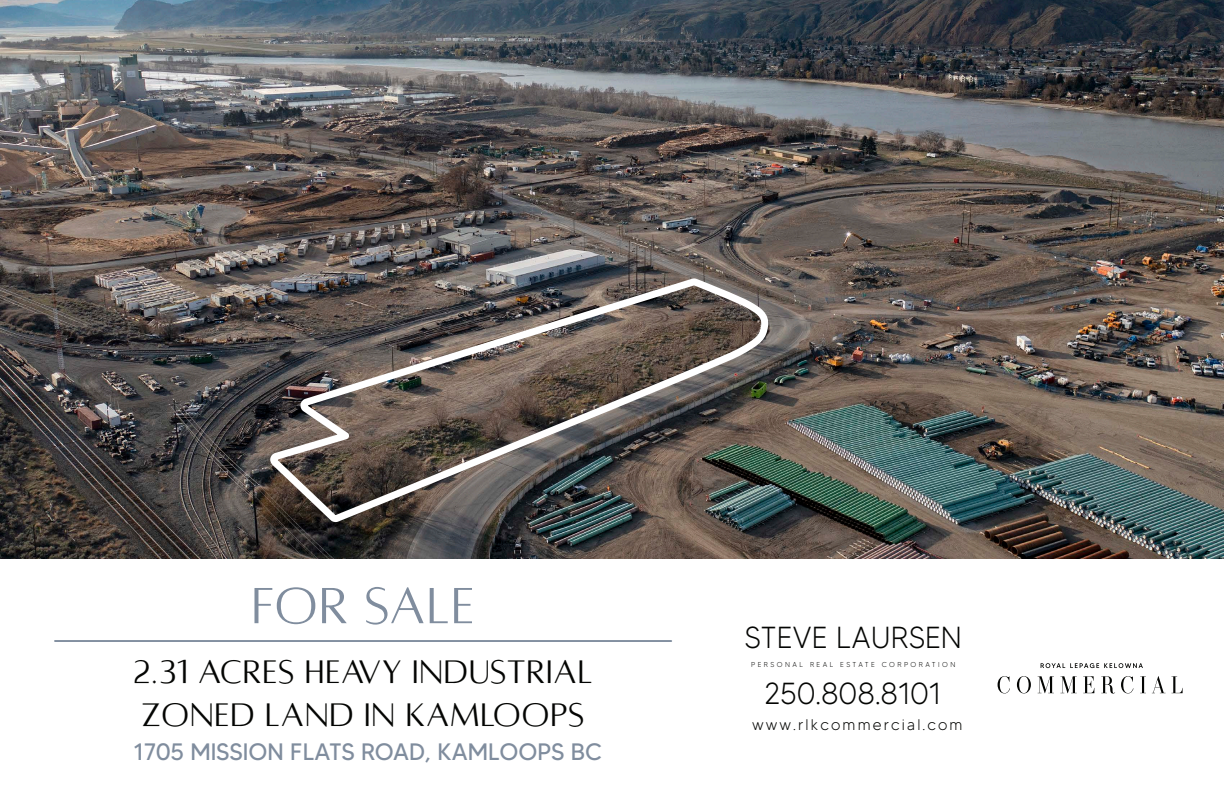
<style>
.page{position:relative;width:1224px;height:792px;background:#fff}
.page>*{position:absolute;margin:0;border:0;box-sizing:border-box;transform-origin:0 0}
.t1{font:56.1px "Alta caption";color:#808d9e}
.t2{font:36.1px/43.3px "Alta caption";color:#040503}
.t3{font:300 30.4px "MADETOMMY";color:#040503}
.t4{font:23.7px "MADETOMMY";color:#808d9e}
.t5{font:300 15.4px "MADETOMMY";letter-spacing:.14em;color:#040503}
.t6{font:300 7.2px "MADETOMMY";letter-spacing:.34em;color:#040503}
</style>
<div class="page">
<img style="left:0;top:0;width:1224px;height:559px">
<img style="left:264px;top:273px;width:505px;height:255px">
<svg style="left:998px;top:676px;width:12px;height:17px"></svg>
<svg style="left:1017px;top:676px;width:14px;height:17px"></svg>
<svg style="left:1038px;top:676px;width:16px;height:17px"></svg>
<svg style="left:1060px;top:676px;width:17px;height:17px"></svg>
<svg style="left:1083px;top:676px;width:11px;height:17px"></svg>
<svg style="left:1101px;top:676px;width:14px;height:18px"></svg>
<svg style="left:1121px;top:676px;width:12px;height:17px"></svg>
<svg style="left:1140px;top:676px;width:6px;height:17px"></svg>
<svg style="left:1152px;top:676px;width:31px;height:17px"></svg>
<svg style="left:1041px;top:663px;width:102px;height:5px"></svg>
<hr style="left:55px;top:640px;width:616px;height:2px;background:#808d9e">
<p class="t1" style="left:251px;top:575px;width:226px">FOR SALE</p>
<p class="t2" style="left:133px;top:649px;width:461px">2.31 ACRES HEAVY INDUSTRIAL<br>ZONED LAND IN KAMLOOPS</p>
<p class="t4" style="left:134px;top:737px;width:470px">1705 MISSION FLATS ROAD, KAMLOOPS BC</p>
<p class="t3" style="left:745px;top:619px;width:219px">STEVE LAURSEN</p>
<p class="t6" style="left:751px;top:660px;width:206px">PERSONAL REAL ESTATE CORPORATION</p>
<p class="t3" style="left:764px;top:675px;width:179px">250.808.8101</p>
<p class="t5" style="left:752px;top:715px;width:212px">www.rlkcommercial.com</p>
</div>
